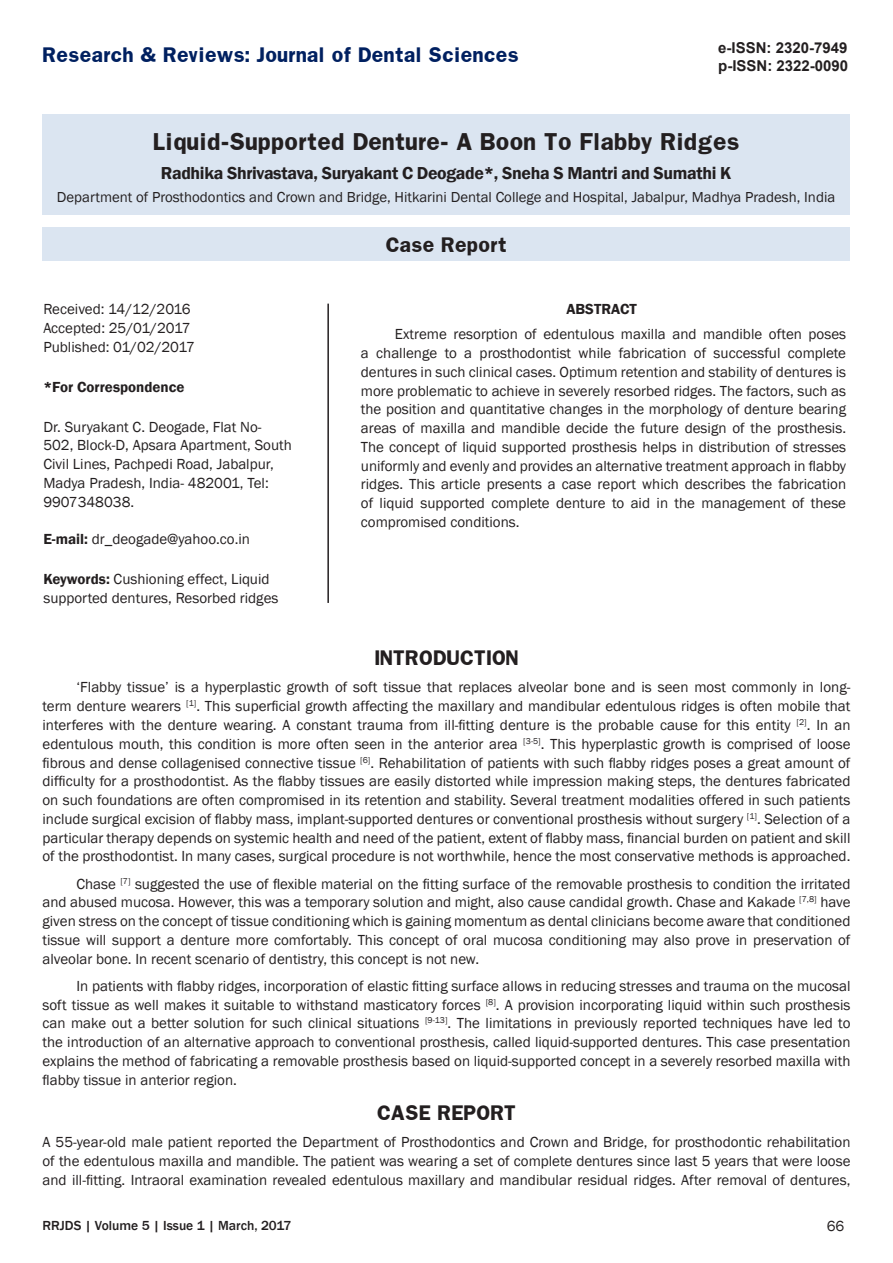
<style>
.page{position:relative;width:893px;height:1263px;background:#fff}
.page>*{position:absolute;margin:0;border:0;box-sizing:border-box;transform-origin:0 0}
.t1{font:700 20.85px "Franklin";color:#231f20}
.t2{font:700 18px "Franklin";color:#002060}
.SD{font:700 18px "Franklin";color:#231f20}
.t3{font:600 17.85px "Franklin Gothic";letter-spacing:-.02em;color:#231f20}
.SD-2{font:15px/18.8px "Franklin Gothic";color:#231f20;text-align:justify}
.t4{font:700 15px/18px "Arial";color:#231f20}
.Default{font:600 15px "Franklin Gothic";color:#231f20}
.t5{font:14.85px "Franklin Gothic";color:#231f20}
.t6{font:500 13.5px "Franklin Gothic";color:#231f20}
.s1{font-weight:600}
</style>
<div class="page">
<div style="left:43px;top:115px;width:807px;height:100px;background:#dbe5f1"></div>
<div style="left:42px;top:228px;width:808px;height:33px;background:#dbe5f1"></div>
<hr style="left:327px;top:304px;width:2px;height:299px;background:#231f20">
<p class="t2" style="left:43px;top:43px;width:478px">Research &amp; Reviews: Journal of Dental Sciences</p>
<p class="t4" style="left:718px;top:40px;width:132px">e-ISSN: 2320-7949 p-ISSN: 2322-0090</p>
<p class="t1" style="left:152px;top:127px;width:589px">Liquid-Supported Denture- A Boon To Flabby Ridges</p>
<p class="t3" style="left:161px;top:162px;width:572px">Radhika Shrivastava, Suryakant C Deogade*, Sneha S Mantri and Sumathi K</p>
<p class="t5" style="left:57px;top:188px;width:780px">Department of Prosthodontics and Crown and Bridge, Hitkarini Dental College and Hospital, Jabalpur, Madhya Pradesh, India</p>
<p class="SD" style="left:385px;top:232px;width:123px">Case Report</p>
<p class="SD-2" style="left:43px;top:300px;width:149px">Received: 14/12/2016</p>
<p class="SD-2" style="left:43px;top:319px;width:149px">Accepted: 25/01/2017</p>
<p class="SD-2" style="left:43px;top:338px;width:153px">Published: 01/02/2017</p>
<p class="Default" style="left:43px;top:377px;width:143px">*For Correspondence</p>
<p class="SD-2" style="left:43px;top:418px;width:250px;text-align:left">Dr. Suryakant C. Deogade, Flat No-<br>502, Block-D, Apsara Apartment, South<br>Civil Lines, Pachpedi Road, Jabalpur,<br>Madya Pradesh, India- 482001, Tel:<br>9907348038.</p>
<p class="SD-2" style="left:43px;top:530px;width:208px"><span class="s1">E-mail:</span> dr_deogade@yahoo.co.in</p>
<p class="SD-2" style="left:43px;top:570px;width:237px"><span class="s1">Keywords:</span> Cushioning effect, Liquid supported dentures, Resorbed ridges</p>
<p class="Default" style="left:566px;top:300px;width:72px">ABSTRACT</p>
<p class="SD-2" style="left:361px;top:325px;width:487px;text-indent:34px">Extreme resorption of edentulous maxilla and mandible often poses a challenge to a prosthodontist while fabrication of successful complete dentures in such clinical cases. Optimum retention and stability of dentures is more problematic to achieve in severely resorbed ridges. The factors, such as the position and quantitative changes in the morphology of denture bearing areas of maxilla and mandible decide the future design of the prosthesis.<br>The concept of liquid supported prosthesis helps in distribution of stresses uniformly and evenly and provides an alternative treatment approach in flabby ridges. This article presents a case report which describes the fabrication of liquid supported complete denture to aid in the management of these compromised conditions.</p>
<p class="SD" style="left:374px;top:645px;width:146px">INTRODUCTION</p>
<p class="SD-2" style="left:43px;top:678px;width:809px;text-indent:34px">‘Flabby tissue’ is a hyperplastic growth of soft tissue that replaces alveolar bone and is seen most commonly in long&shy;term denture wearers <sup>[1]</sup>. This superficial growth affecting the maxillary and mandibular edentulous ridges is often mobile that interferes with the denture wearing. A constant trauma from ill-fitting denture is the probable cause for this entity <sup>[2]</sup>. In an edentulous mouth, this condition is more often seen in the anterior area <sup>[3-5]</sup>. This hyperplastic growth is comprised of loose fibrous and dense collagenised connective tissue <sup>[6]</sup>. Rehabilitation of patients with such flabby ridges poses a great amount of difficulty for a prosthodontist. As the flabby tissues are easily distorted while impression making steps, the dentures fabricated on such foundations are often compromised in its retention and stability. Several treatment modalities offered in such patients include surgical excision of flabby mass, implant-supported dentures or conventional prosthesis without surgery <sup>[1]</sup>. Selection of a particular therapy depends on systemic health and need of the patient, extent of flabby mass, financial burden on patient and skill of the prosthodontist. In many cases, surgical procedure is not worthwhile, hence the most conservative methods is approached.</p>
<p class="SD-2" style="left:43px;top:874px;width:809px;text-indent:34px">Chase <sup>[7]</sup> suggested the use of flexible material on the fitting surface of the removable prosthesis to condition the irritated and abused mucosa. However, this was a temporary solution and might, also cause candidal growth. Chase and Kakade <sup>[7,8]</sup> have given stress on the concept of tissue conditioning which is gaining momentum as dental clinicians become aware that conditioned tissue will support a denture more comfortably. This concept of oral mucosa conditioning may also prove in preservation of alveolar bone. In recent scenario of dentistry, this concept is not new.</p>
<p class="SD-2" style="left:43px;top:977px;width:809px;text-indent:34px">In patients with flabby ridges, incorporation of elastic fitting surface allows in reducing stresses and trauma on the mucosal soft tissue as well makes it suitable to withstand masticatory forces <sup>[8]</sup>. A provision incorporating liquid within such prosthesis can make out a better solution for such clinical situations <sup>[9-13]</sup>. The limitations in previously reported techniques have led to the introduction of an alternative approach to conventional prosthesis, called liquid-supported dentures. This case presentation explains the method of fabricating a removable prosthesis based on liquid-supported concept in a severely resorbed maxilla with flabby tissue in anterior region.</p>
<p class="SD" style="left:377px;top:1100px;width:141px">CASE REPORT</p>
<p class="SD-2" style="left:43px;top:1133px;width:809px">A 55-year-old male patient reported the Department of Prosthodontics and Crown and Bridge, for prosthodontic rehabilitation of the edentulous maxilla and mandible. The patient was wearing a set of complete dentures since last 5 years that were loose and ill-fitting. Intraoral examination revealed edentulous maxillary and mandibular residual ridges. After removal of dentures,</p>
<p class="t6" style="left:43px;top:1217px;width:250px">RRJDS | Volume 5 | Issue 1 | March, 2017</p>
<p class="SD-2" style="left:827px;top:1217px;width:19px">66</p>
</div>
